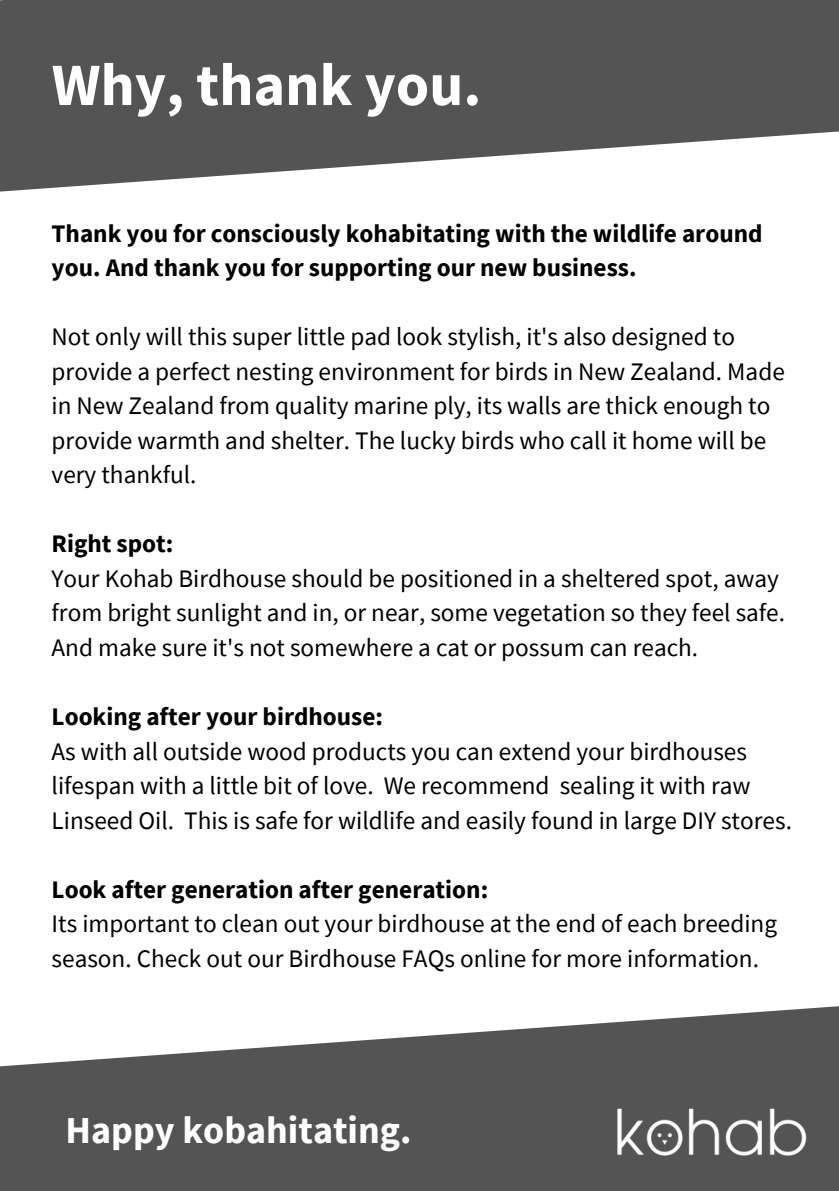
<style>
.page{position:relative;width:839px;height:1191px;background:#fff}
.page>*{position:absolute;margin:0;border:0;box-sizing:border-box;transform-origin:0 0}
.t1{font:700 60px "Source Sans Pro";color:#fff}
.t2{font:700 38px "Source Sans Pro";color:#fff}
.t3{font:25.2px/34.6px "Source Sans Pro";color:#000}
.t4{font:700 25.2px/34.6px "Source Sans Pro";color:#000}
</style>
<div class="page">
<svg style="left:0;top:1006px;width:838px;height:185px;fill:#545454"></svg>
<img style="left:582px;top:1079px;width:224px;height:103px">
<svg style="left:0;top:0;width:838px;height:192px;fill:#545454"></svg>
<p class="t1" style="left:52px;top:46px;width:431px">Why, thank you.</p>
<p class="t4" style="left:52px;top:215px;width:712px">Thank you for consciously kohabitating with the wildlife around you. And thank you for supporting our new business.</p>
<p class="t3" style="left:52px;top:319px;width:734px">Not only will this super little pad look stylish, it's also designed to provide a perfect nesting environment for birds in New Zealand. Made in New Zealand from quality marine ply, its walls are thick enough to provide warmth and shelter. The lucky birds who call it home will be very thankful.</p>
<p class="t4" style="left:52px;top:526px;width:123px">Right spot:</p>
<p class="t3" style="left:52px;top:561px;width:735px">Your Kohab Birdhouse should be positioned in a sheltered spot, away from bright sunlight and in, or near, some vegetation so they feel safe.<br>And make sure it's not somewhere a cat or possum can reach.</p>
<p class="t4" style="left:52px;top:699px;width:333px">Looking after your birdhouse:</p>
<p class="t3" style="left:52px;top:733px;width:741px">As with all outside wood products you can extend your birdhouses lifespan with a little bit of love. We recommend sealing it with raw<br>Linseed Oil. This is safe for wildlife and easily found in large DIY stores.</p>
<p class="t4" style="left:52px;top:872px;width:438px">Look after generation after generation:</p>
<p class="t3" style="left:52px;top:906px;width:727px">Its important to clean out your birdhouse at the end of each breeding season. Check out our Birdhouse FAQs online for more information.</p>
<p class="t2" style="left:66px;top:1106px;width:347px">Happy kobahitating.</p>
</div>
